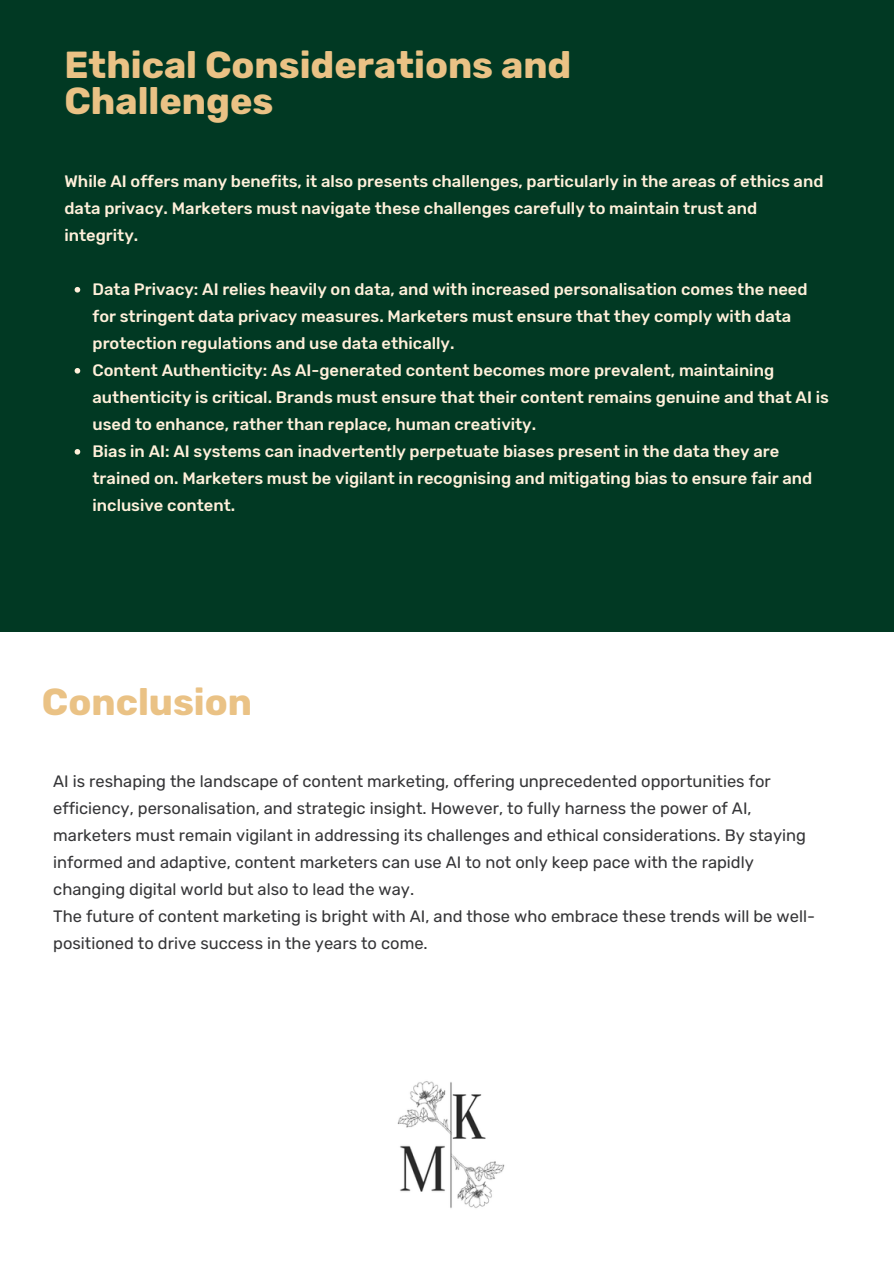
<style>
.page{position:relative;width:894px;height:1264px;background:#fff}
.page>*{position:absolute;margin:0;border:0;box-sizing:border-box;transform-origin:0 0}
.t1{font:700 37.5px/36px "Rubik";color:#eac285}
.t2{font:500 16.5px/27px "Rubik";color:#fff0da}
.t3{font:16.5px/27px "Rubik";color:#353537}
</style>
<div class="page">
<div style="left:0;top:0;width:893px;height:1263px;background:#013923"></div>
<div style="left:0;top:631px;width:893px;height:632px;background:#fff"></div>
<img style="left:397px;top:1081px;width:108px;height:127px">
<svg style="left:75px;top:287px;width:5px;height:5px"></svg>
<svg style="left:75px;top:368px;width:5px;height:5px"></svg>
<svg style="left:75px;top:449px;width:5px;height:5px"></svg>
<p class="t1" style="left:64px;top:48px;width:508px">Ethical Considerations and<br>Challenges</p>
<h2 class="t2" style="left:64px;top:168px;width:760px">While AI offers many benefits, it also presents challenges, particularly in the areas of ethics and data privacy. Marketers must navigate these challenges carefully to maintain trust and integrity.</h2>
<p class="t2" style="left:92px;top:276px;width:716px">Data Privacy: AI relies heavily on data, and with increased personalisation comes the need for stringent data privacy measures. Marketers must ensure that they comply with data protection regulations and use data ethically.</p>
<p class="t2" style="left:92px;top:357px;width:737px">Content Authenticity: As AI-generated content becomes more prevalent, maintaining authenticity is critical. Brands must ensure that their content remains genuine and that AI is used to enhance, rather than replace, human creativity.</p>
<p class="t2" style="left:92px;top:438px;width:721px">Bias in AI: AI systems can inadvertently perpetuate biases present in the data they are trained on. Marketers must be vigilant in recognising and mitigating bias to ensure fair and inclusive content.</p>
<p class="t1" style="left:42px;top:684px;width:211px">Conclusion</p>
<h1 class="t3" style="left:53px;top:768px;width:754px">AI is reshaping the landscape of content marketing, offering unprecedented opportunities for efficiency, personalisation, and strategic insight. However, to fully harness the power of AI, marketers must remain vigilant in addressing its challenges and ethical considerations. By staying informed and adaptive, content marketers can use AI to not only keep pace with the rapidly changing digital world but also to lead the way.</h1>
<p class="t3" style="left:53px;top:903px;width:763px">The future of content marketing is bright with AI, and those who embrace these trends will be well&shy;positioned to drive success in the years to come.</p>
</div>
